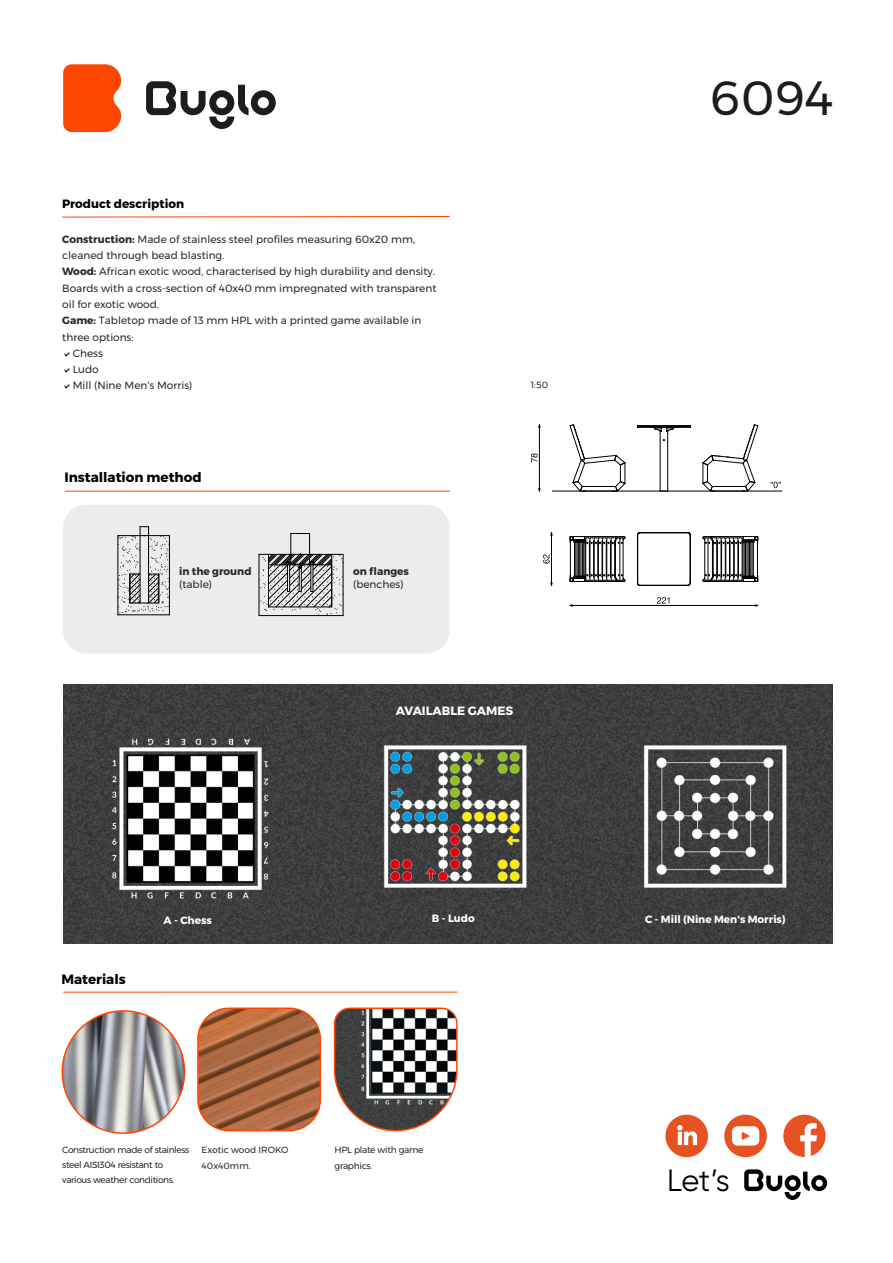
<style>
.page{position:relative;width:893px;height:1263px;background:#fff}
.page>*{position:absolute;margin:0;border:0;box-sizing:border-box;transform-origin:0 0}
.t1{font:48px "Montserrat";color:#1d1d1b}
.t2{font:30.75px "Gilroy";color:#000}
.t3{font:700 13.5px "Montserrat";color:#000}
.t4{font:700 12px "Montserrat";color:#000}
.t5{font:700 12px "Montserrat";color:#fefefe}
.t6{font:10.5px "Montserrat";color:#2b2a29}
.t7{font:700 10.5px "Montserrat";color:#fefefe}
.t8{font:700 10.5px "Montserrat";color:#2b2a29}
.t9{font:9px/15px "Montserrat";letter-spacing:-.04em;color:#2b2a29}
.t10{font:9px/16px "Montserrat";color:#2b2a29}
.s1{font-weight:700}
</style>
<div class="page">
<svg style="left:146px;top:81px;width:130px;height:48px"></svg>
<svg style="left:63px;top:64px;width:58px;height:68px;background:#ff5313"></svg>
<svg style="left:62px;top:216px;width:388px;height:2px"></svg>
<img style="left:62px;top:1011px;width:123px;height:122px;border-radius:50%">
<img style="left:198px;top:1008px;width:122px;height:122px;border-radius:31px">
<div style="left:197px;top:1007px;width:124px;height:124px;border:1px solid #ff4600;border-radius:31px"></div>
<div style="left:665px;top:1115px;width:43px;height:42px;background:#e65222;border-radius:50%"></div>
<svg style="left:677px;top:1125px;width:20px;height:20px"></svg>
<div style="left:783px;top:1115px;width:43px;height:42px;background:#e65222;border-radius:50%"></div>
<svg style="left:800px;top:1123px;width:17px;height:34px"></svg>
<div style="left:724px;top:1115px;width:43px;height:42px;background:#e65222;border-radius:50%"></div>
<svg style="left:732px;top:1126px;width:27px;height:19px"></svg>
<svg style="left:744px;top:1169px;width:83px;height:31px"></svg>
<svg style="left:333px;top:1007px;width:125px;height:125px"></svg>
<hr style="left:65px;top:491px;width:385px;height:1px;background:#ff4600">
<div style="left:63px;top:505px;width:386px;height:149px;background:#ebecec;border-radius:23px"></div>
<hr style="left:148px;top:527px;width:1px;height:76px;background:#000">
<hr style="left:140px;top:527px;width:1px;height:76px;background:#000">
<svg style="left:118px;top:535px;width:52px;height:80px"></svg>
<hr style="left:118px;top:535px;width:51px;height:1px;background:#000">
<svg style="left:291px;top:533px;width:18px;height:1px"></svg>
<hr style="left:309px;top:533px;width:1px;height:31px;background:#000">
<hr style="left:290px;top:533px;width:1px;height:31px;background:#000">
<svg style="left:259px;top:553px;width:85px;height:63px"></svg>
<img style="left:63px;top:684px;width:769px;height:259px">
<hr style="left:570px;top:540px;width:1px;height:38px;background:#000">
<hr style="left:574px;top:540px;width:1px;height:38px;background:#000">
<hr style="left:582px;top:540px;width:1px;height:38px;background:#000">
<hr style="left:579px;top:540px;width:1px;height:38px;background:#000">
<hr style="left:583px;top:540px;width:1px;height:38px;background:#000">
<hr style="left:743px;top:540px;width:1px;height:38px;background:#000">
<hr style="left:577px;top:540px;width:1px;height:38px;background:#000">
<hr style="left:744px;top:540px;width:1px;height:38px;background:#000">
<hr style="left:747px;top:540px;width:1px;height:38px;background:#000">
<hr style="left:745px;top:540px;width:1px;height:38px;background:#000">
<hr style="left:748px;top:540px;width:1px;height:38px;background:#000">
<hr style="left:749px;top:540px;width:1px;height:38px;background:#000">
<hr style="left:757px;top:540px;width:1px;height:38px;background:#000">
<hr style="left:753px;top:540px;width:1px;height:38px;background:#000">
<hr style="left:750px;top:540px;width:1px;height:38px;background:#000">
<hr style="left:752px;top:540px;width:1px;height:38px;background:#000">
<hr style="left:575px;top:540px;width:1px;height:38px;background:#000">
<hr style="left:581px;top:540px;width:1px;height:38px;background:#000">
<hr style="left:578px;top:540px;width:1px;height:38px;background:#000">
<hr style="left:734px;top:541px;width:1px;height:36px;background:#000">
<hr style="left:594px;top:538px;width:1px;height:42px;background:#000">
<hr style="left:742px;top:538px;width:1px;height:42px;background:#000">
<hr style="left:738px;top:541px;width:1px;height:36px;background:#000">
<hr style="left:623px;top:538px;width:1px;height:42px;background:#000">
<hr style="left:610px;top:541px;width:1px;height:36px;background:#000">
<hr style="left:590px;top:538px;width:1px;height:42px;background:#000">
<hr style="left:593px;top:541px;width:1px;height:36px;background:#000">
<hr style="left:716px;top:538px;width:1px;height:42px;background:#000">
<hr style="left:713px;top:541px;width:1px;height:36px;background:#000">
<hr style="left:708px;top:538px;width:1px;height:42px;background:#000">
<hr style="left:712px;top:541px;width:1px;height:36px;background:#000">
<hr style="left:620px;top:538px;width:1px;height:42px;background:#000">
<hr style="left:615px;top:541px;width:1px;height:36px;background:#000">
<hr style="left:729px;top:538px;width:1px;height:42px;background:#000">
<hr style="left:725px;top:541px;width:1px;height:36px;background:#000">
<hr style="left:733px;top:538px;width:1px;height:42px;background:#000">
<hr style="left:730px;top:541px;width:1px;height:36px;background:#000">
<hr style="left:598px;top:538px;width:1px;height:42px;background:#000">
<hr style="left:585px;top:538px;width:1px;height:42px;background:#000">
<hr style="left:589px;top:541px;width:1px;height:36px;background:#000">
<hr style="left:602px;top:538px;width:1px;height:42px;background:#000">
<hr style="left:606px;top:541px;width:1px;height:36px;background:#000">
<hr style="left:704px;top:538px;width:1px;height:42px;background:#000">
<hr style="left:721px;top:538px;width:1px;height:42px;background:#000">
<hr style="left:717px;top:541px;width:1px;height:36px;background:#000">
<hr style="left:611px;top:538px;width:1px;height:42px;background:#000">
<hr style="left:614px;top:541px;width:1px;height:36px;background:#000">
<svg style="left:702px;top:573px;width:57px;height:9px"></svg>
<svg style="left:569px;top:536px;width:57px;height:9px"></svg>
<svg style="left:569px;top:573px;width:57px;height:9px"></svg>
<svg style="left:702px;top:536px;width:56px;height:9px"></svg>
<hr style="left:690px;top:535px;width:1px;height:48px;background:#000">
<hr style="left:640px;top:585px;width:48px;height:1px;background:#000">
<hr style="left:637px;top:535px;width:1px;height:48px;background:#000">
<hr style="left:640px;top:532px;width:48px;height:1px;background:#000">
<svg style="left:543px;top:554px;width:7px;height:9px"></svg>
<hr style="left:551px;top:533px;width:1px;height:52px;background:#000">
<svg style="left:657px;top:597px;width:12px;height:6px"></svg>
<hr style="left:570px;top:605px;width:188px;height:1px;background:#000">
<hr style="left:667px;top:431px;width:1px;height:60px;background:#000">
<hr style="left:660px;top:431px;width:1px;height:60px;background:#000">
<svg style="left:702px;top:424px;width:56px;height:67px"></svg>
<svg style="left:569px;top:424px;width:57px;height:67px"></svg>
<hr style="left:640px;top:426px;width:48px;height:1px;background:#000">
<hr style="left:640px;top:427px;width:48px;height:1px;background:#000">
<svg style="left:654px;top:428px;width:20px;height:4px"></svg>
<hr style="left:552px;top:491px;width:230px;height:1px;background:#000">
<hr style="left:539px;top:425px;width:1px;height:66px;background:#000">
<svg style="left:531px;top:453px;width:6px;height:9px"></svg>
<svg style="left:770px;top:482px;width:11px;height:6px"></svg>
<hr style="left:63px;top:992px;width:394px;height:1px;background:#ff4600">
<p class="t4" style="left:62px;top:194px;width:124px">Product description</p>
<p class="t6" style="left:62px;top:231px;width:354px"><span class="s1">Construction:</span> Made of stainless steel profiles measuring 60x20 mm,</p>
<p class="t6" style="left:62px;top:247px;width:164px">cleaned through bead blasting.</p>
<p class="t6" style="left:62px;top:263px;width:374px"><span class="s1">Wood:</span> African exotic wood, characterised by high durability and density.</p>
<p class="t6" style="left:62px;top:280px;width:376px">Boards with a cross-section of 40x40 mm impregnated with transparent</p>
<p class="t6" style="left:62px;top:296px;width:98px">oil for exotic wood.</p>
<p class="t6" style="left:62px;top:312px;width:361px"><span class="s1">Game:</span> Tabletop made of 13 mm HPL with a printed game available in</p>
<p class="t6" style="left:62px;top:329px;width:73px">three options:</p>
<p class="t6" style="left:73px;top:345px;width:32px">Chess</p>
<p class="t6" style="left:73px;top:361px;width:27px">Ludo</p>
<p class="t6" style="left:73px;top:378px;width:121px">Mill (Nine Men's Morris)</p>
<p class="t3" style="left:64px;top:466px;width:139px">Installation method</p>
<p class="t8" style="left:179px;top:563px;width:74px">in the ground</p>
<p class="t6" style="left:179px;top:576px;width:34px">(table)</p>
<p class="t8" style="left:353px;top:563px;width:57px">on flanges</p>
<p class="t6" style="left:353px;top:576px;width:52px">(benches)</p>
<p class="t9" style="left:531px;top:377px;width:19px">1:50</p>
<p class="t5" style="left:396px;top:701px;width:119px">AVAILABLE GAMES</p>
<h1 class="t1" style="left:710px;top:61px;width:125px">6094</h1>
<p class="t3" style="left:61px;top:969px;width:66px">Materials</p>
<p class="t7" style="left:164px;top:911px;width:50px">A - Chess</p>
<p class="t7" style="left:432px;top:910px;width:44px">B - Ludo</p>
<p class="t7" style="left:645px;top:911px;width:142px">C - Mill (Nine Men's Morris)</p>
<p class="t9" style="left:62px;top:1142px;width:129px">Construction made of stainless steel AISI304 resistant to various weather conditions.</p>
<p class="t10" style="left:202px;top:1141px;width:88px">Exotic wood IROKO<br>40x40mm.</p>
<p class="t9" style="left:335px;top:1141px;width:90px;line-height:16.4px">HPL plate with game graphics.</p>
<h2 class="t2" style="left:667px;top:1161px;width:64px">Let’s</h2>
</div>
